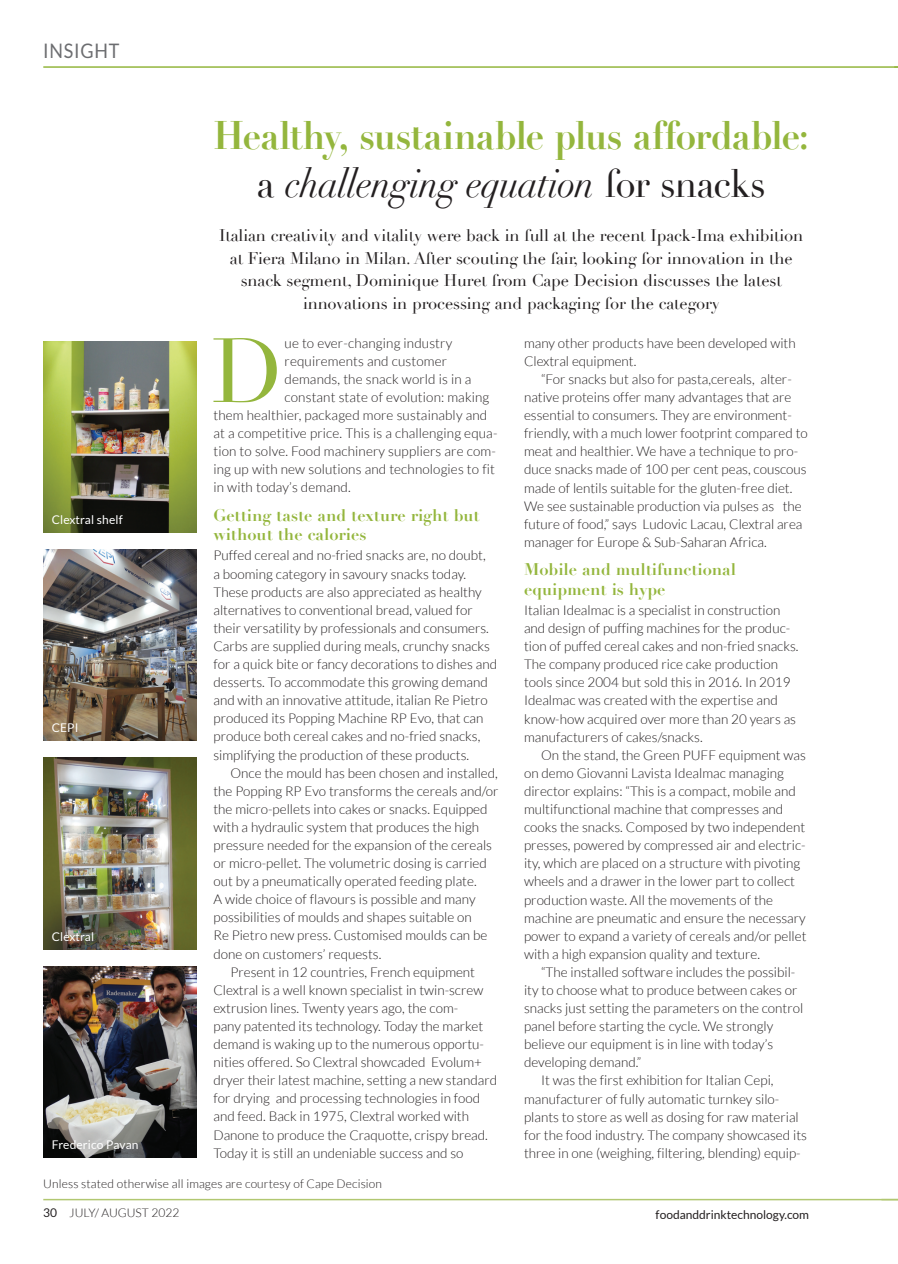
<style>
.page{position:relative;width:898px;height:1264px;background:#fff}
.page>*{position:absolute;margin:0;border:0;box-sizing:border-box;transform-origin:0 0}
.t1{font:89.4px "Didot";color:#94b63d}
.t2{font:700 39px/48px "Didot";letter-spacing:-.025em;color:#94b63d;text-align:center;scale:.94 1}
.t3{font:19.95px "Lato";letter-spacing:.04em;color:#6c6d70;scale:.9 1}
.t4{font:16.5px/22.5px "Didot";letter-spacing:-.01em;color:#231f20;text-align:center}
.t5{font:700 16.5px/19.6px "Didot";color:#94b63d}
.t6{font:300 13.5px/18.1px "Lato";color:#231f20}
.t7{font:300 12px "Lato";letter-spacing:.01em;color:#231f20}
.t8{font:12px "Lato";letter-spacing:.01em;color:#fff}
.t9{font:12px "Lato";color:#231f20}
.s1{font-weight:400;color:#231f20}
.s2{font-weight:400;font-style:italic;color:#231f20}
.s3{font-weight:400}
</style>
<div class="page">
<img style="left:43px;top:549px;width:153px;height:192px">
<img style="left:43px;top:341px;width:153px;height:191px">
<img style="left:43px;top:758px;width:153px;height:191px">
<img style="left:43px;top:966px;width:153px;height:191px">
<hr style="left:43px;top:1198px;width:854px;height:2px;background:#b1c771">
<hr style="left:43px;top:66px;width:854px;height:2px;background:#94b63d">
<svg style="left:881px;top:1198px;width:16px;height:1px"></svg>
<h3 class="t3" style="left:43px;top:39px;width:86px">INSIGHT</h3>
<p class="t8" style="left:52px;top:513px;width:72px">Clextral shelf</p>
<p class="t8" style="left:52px;top:721px;width:28px">CEPI</p>
<p class="t8" style="left:52px;top:929px;width:44px">Clextral</p>
<p class="t8" style="left:52px;top:1138px;width:88px">Frederico Pavan</p>
<h2 class="t2" style="left:213px;top:112px;width:635px">Healthy, sustainable plus affordable: <span class="s1">a</span> <span class="s2">challenging equation</span> <span class="s1">for snacks</span></h2>
<p class="t4" style="left:219px;top:224px;width:585px">Italian creativity and vitality were back in full at the recent Ipack-Ima exhibition at Fiera Milano in Milan. After scouting the fair, looking for innovation in the snack segment, Dominique Huret from Cape Decision discusses the latest innovations in processing and packaging for the category</p>
<h1 class="t1" style="left:211px;top:317px;width:74px">D</h1>
<p class="t6" style="left:284px;top:334px;width:169px">ue to ever-changing industry</p>
<p class="t6" style="left:284px;top:352px;width:164px">requirements and customer</p>
<p class="t6" style="left:284px;top:370px;width:188px">demands, the snack world is in a</p>
<p class="t6" style="left:284px;top:388px;width:206px">constant state of evolution: making</p>
<p class="t6" style="left:213px;top:406px;width:275px">them healthier, packaged more sustainably and</p>
<p class="t6" style="left:213px;top:424px;width:285px">at a competitive price. This is a challenging equa-</p>
<p class="t6" style="left:213px;top:442px;width:284px">tion to solve. Food machinery suppliers are com-</p>
<p class="t6" style="left:213px;top:460px;width:283px">ing up with new solutions and technologies to fit</p>
<p class="t6" style="left:213px;top:478px;width:139px">in with today’s demand.</p>
<p class="t5" style="left:213px;top:505px;width:268px">Getting taste and texture right but without the calories</p>
<p class="t6" style="left:213px;top:546px;width:285px">Puffed cereal and no-fried snacks are, no doubt,<br>a booming category in savoury snacks today.<br>These products are also appreciated as healthy alternatives to conventional bread, valued for their versatility by professionals and consumers.<br>Carbs are supplied during meals, crunchy snacks for a quick bite or fancy decorations to dishes and desserts. To accommodate this growing demand and with an innovative attitude, italian Re Pietro produced its Popping Machine RP Evo, that can produce both cereal cakes and no-fried snacks, simplifying the production of these products.</p>
<p class="t6" style="left:230px;top:763px;width:269px">Once the mould has been chosen and installed,</p>
<p class="t6" style="left:213px;top:781px;width:286px">the Popping RP Evo transforms the cereals and/or</p>
<p class="t6" style="left:213px;top:800px;width:275px">the micro-pellets into cakes or snacks. Equipped</p>
<p class="t6" style="left:213px;top:818px;width:267px">with a hydraulic system that produces the high</p>
<p class="t6" style="left:213px;top:836px;width:280px">pressure needed for the expansion of the cereals</p>
<p class="t6" style="left:213px;top:854px;width:275px">or micro-pellet. The volumetric dosing is carried</p>
<p class="t6" style="left:213px;top:872px;width:265px">out by a pneumatically operated feeding plate.</p>
<p class="t6" style="left:213px;top:890px;width:263px">A wide choice of flavours is possible and many</p>
<p class="t6" style="left:213px;top:908px;width:260px">possibilities of moulds and shapes suitable on</p>
<p class="t6" style="left:213px;top:926px;width:275px">Re Pietro new press. Customised moulds can be</p>
<p class="t6" style="left:213px;top:944px;width:169px">done on customers’ requests.</p>
<p class="t6" style="left:230px;top:962px;width:246px">Present in 12 countries, French equipment</p>
<p class="t6" style="left:213px;top:980px;width:271px">Clextral is a well known specialist in twin-screw</p>
<p class="t6" style="left:213px;top:999px;width:246px">extrusion lines. Twenty years ago, the com-</p>
<p class="t6" style="left:213px;top:1017px;width:271px">pany patented its technology. Today the market</p>
<p class="t6" style="left:213px;top:1035px;width:272px">demand is waking up to the numerous opportu-</p>
<p class="t6" style="left:213px;top:1053px;width:270px">nities offered. So Clextral showcaded Evolum+</p>
<p class="t6" style="left:213px;top:1071px;width:285px">dryer their latest machine, setting a new standard</p>
<p class="t6" style="left:213px;top:1089px;width:268px">for drying and processing technologies in food</p>
<p class="t6" style="left:213px;top:1107px;width:257px">and feed. Back in 1975, Clextral worked with</p>
<p class="t6" style="left:213px;top:1125px;width:276px">Danone to produce the Craquotte, crispy bread.</p>
<p class="t6" style="left:213px;top:1143px;width:251px">Today it is still an undeniable success and so</p>
<p class="t6" style="left:524px;top:334px;width:273px">many other products have been developed with<br>Clextral equipment.</p>
<p class="t6" style="left:524px;top:370px;width:285px;text-indent:17px">“For snacks but also for pasta,cereals, alter&shy;native proteins offer many advantages that are essential to consumers. They are environment&shy;friendly, with a much lower footprint compared to meat and healthier. We have a technique to pro&shy;duce snacks made of 100 per cent peas, couscous made of lentils suitable for the gluten-free diet.<br>We see sustainable production via pulses as the future of food,” says Ludovic Lacau, Clextral area manager for Europe &amp; Sub-Saharan Africa.</p>
<p class="t5" style="left:524px;top:559px;width:213px">Mobile and multifunctional equipment is hype</p>
<p class="t6" style="left:524px;top:601px;width:276px">Italian Idealmac is a specialist in construction and design of puffing machines for the produc&shy;tion of puffed cereal cakes and non-fried snacks.<br>The company produced rice cake production tools since 2004 but sold this in 2016. In 2019<br>Idealmac was created with the expertise and know-how acquired over more than 20 years as manufacturers of cakes/snacks.</p>
<p class="t6" style="left:524px;top:746px;width:284px;text-indent:17px">On the stand, the Green PUFF equipment was on demo Giovanni Lavista Idealmac managing director explains: “This is a compact, mobile and multifunctional machine that compresses and cooks the snacks. Composed by two independent presses, powered by compressed air and electric&shy;ity, which are placed on a structure with pivoting wheels and a drawer in the lower part to collect production waste. All the movements of the machine are pneumatic and ensure the necessary power to expand a variety of cereals and/or pellet with a high expansion quality and texture.</p>
<p class="t6" style="left:541px;top:963px;width:256px">“The installed software includes the possibil-</p>
<p class="t6" style="left:524px;top:981px;width:275px">ity to choose what to produce between cakes or</p>
<p class="t6" style="left:524px;top:999px;width:281px">snacks just setting the parameters on the control</p>
<p class="t6" style="left:524px;top:1017px;width:251px">panel before starting the cycle. We strongly</p>
<p class="t6" style="left:524px;top:1035px;width:250px">believe our equipment is in line with today’s</p>
<p class="t6" style="left:524px;top:1053px;width:119px">developing demand.”</p>
<p class="t6" style="left:541px;top:1071px;width:234px">It was the first exhibition for Italian Cepi,</p>
<p class="t6" style="left:524px;top:1089px;width:257px">manufacturer of fully automatic turnkey silo-</p>
<p class="t6" style="left:524px;top:1107px;width:276px">plants to store as well as dosing for raw material</p>
<p class="t6" style="left:524px;top:1125px;width:284px">for the food industry. The company showcased its</p>
<p class="t6" style="left:524px;top:1143px;width:278px">three in one (weighing, filtering, blending) equip-</p>
<p class="t7" style="left:43px;top:1176px;width:340px">Unless stated otherwise all images are courtesy of Cape Decision</p>
<p class="t7" style="left:43px;top:1206px;width:137px"><span class="s3">30</span> JULY/ AUGUST 2022</p>
<p class="t9" style="left:655px;top:1208px;width:155px">foodanddrinktechnology.com</p>
</div>
